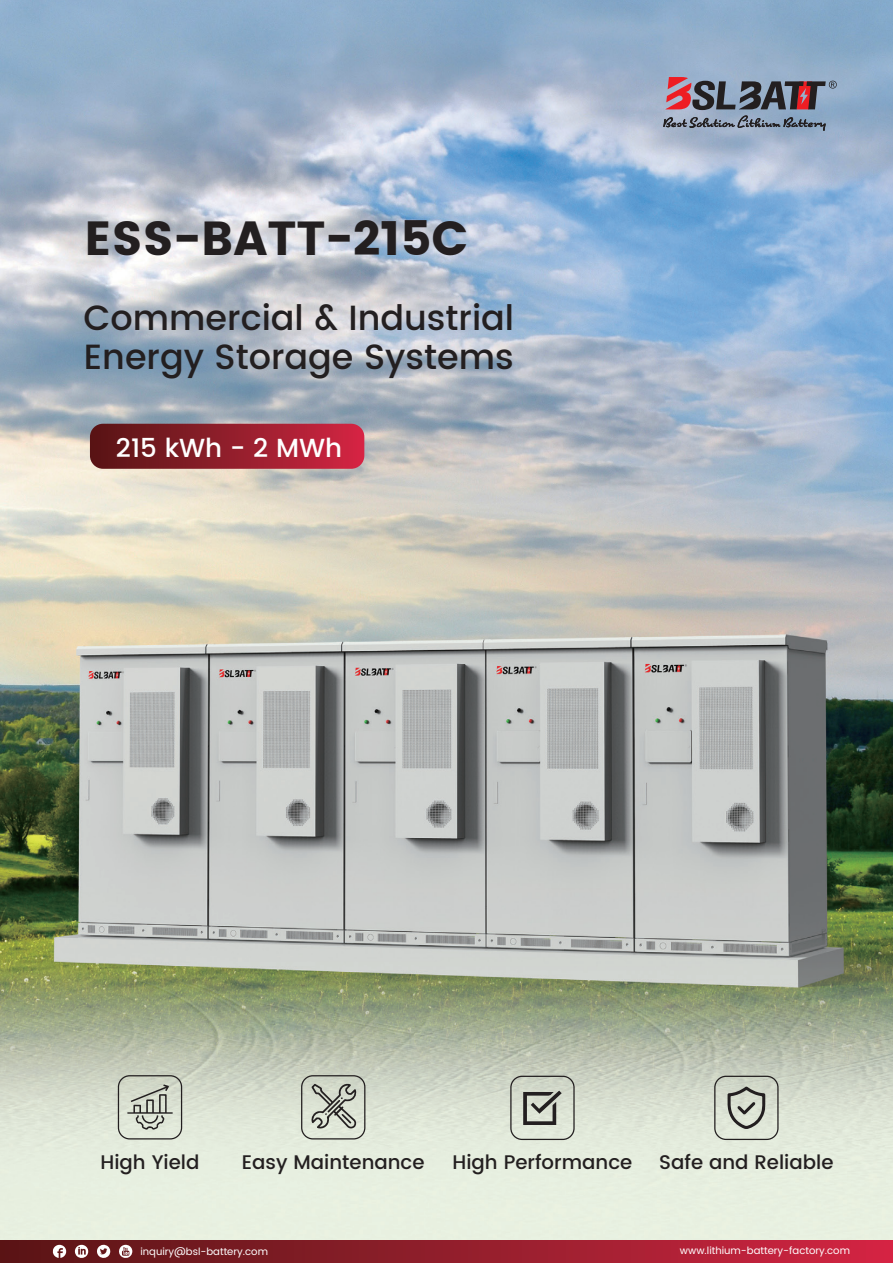
<style>
.page{position:relative;width:893px;height:1263px;background:#fff}
.page>*{position:absolute;margin:0;border:0;box-sizing:border-box;transform-origin:0 0}
.t1{font:47.7px "Poppins";color:#231f20}
.t2{font:500 34.95px/39.3px "Poppins";color:#231f20}
.t3{font:500 26.1px "Poppins";color:#fff}
.t4{font:500 19.65px "Poppins";color:#231f20}
.t5{font:10.05px "Poppins";color:#fff}
</style>
<div class="page">
<img style="left:0;top:0;width:893px;height:1240px">
<svg style="left:663px;top:77px;width:174px;height:54px;background:#7f7c8e"></svg>
<svg style="left:0;top:1240px;width:893px;height:23px;background:#962230"></svg>
<svg style="left:127px;top:1084px;width:46px;height:46px;background:#b8bdb1"></svg>
<div style="left:118px;top:1075px;width:64px;height:64px;border:1px solid #231f20;border-radius:11px"></div>
<div style="left:714px;top:1076px;width:65px;height:64px;border:1px solid #231f20;border-radius:11px"></div>
<svg style="left:727px;top:1086px;width:38px;height:43px;background:#a9ada3"></svg>
<div style="left:301px;top:1075px;width:64px;height:64px;border:1px solid #231f20;border-radius:11px"></div>
<svg style="left:310px;top:1082px;width:47px;height:48px;background:#aeb3a7"></svg>
<div style="left:510px;top:1076px;width:65px;height:64px;border:1px solid #231f20;border-radius:11px"></div>
<svg style="left:523px;top:1090px;width:39px;height:35px"></svg>
<svg style="left:90px;top:424px;width:274px;height:45px;background:#931f2d"></svg>
<h1 class="t1" style="left:85px;top:210px;width:385px">ESS-BATT-215C</h1>
<h2 class="t2" style="left:84px;top:298px;width:432px">Commercial &amp; Industrial<br>Energy Storage Systems</h2>
<h3 class="t3" style="left:116px;top:428px;width:228px">215 kWh - 2 MWh</h3>
<h3 class="t4" style="left:101px;top:1147px;width:100px">High Yield</h3>
<h3 class="t4" style="left:242px;top:1147px;width:184px">Easy Maintenance</h3>
<h3 class="t4" style="left:453px;top:1147px;width:181px">High Performance</h3>
<h3 class="t4" style="left:659px;top:1147px;width:176px">Safe and Reliable</h3>
<p class="t5" style="left:140px;top:1244px;width:129px">inquiry@bsl-battery.com</p>
<p class="t5" style="left:680px;top:1243px;width:172px">www.lithium-battery-factory.com</p>
</div>
